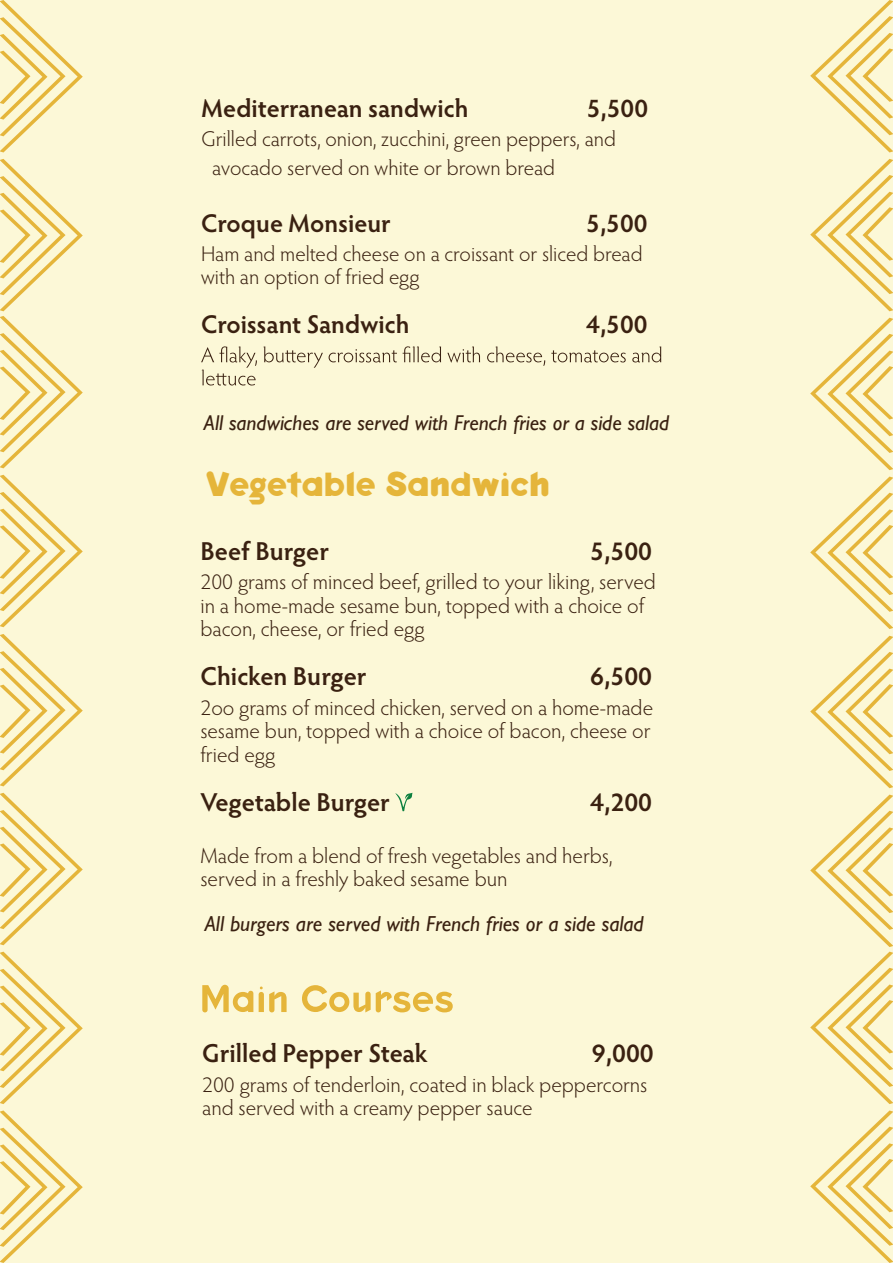
<style>
.page{position:relative;width:893px;height:1263px;background:#fcf8d7}
.page>*{position:absolute;margin:0;border:0;box-sizing:border-box;transform-origin:0 0}
.t1{font:700 35.25px "Keedy Sans OT";color:#e5b53a}
.t2{font:600 25.95px "Hypatia Sans Pro";color:#3a2111}
.t3{font:600 25.65px "Hypatia Sans Pro";color:#3a2111}
.t4{font:300 21.6px/23.4px "Hypatia Sans Pro";color:#3a2111}
.t5{font:italic 21.6px "Gill Sans";color:#3a2111}
.t6{font:300 21.45px/29.5px "Hypatia Sans Pro";color:#3a2111}
.t7{font:italic 21.45px "Gill Sans";color:#3a2111}
</style>
<div class="page">
<svg style="left:810px;top:476px;width:83px;height:153px"></svg>
<svg style="left:810px;top:318px;width:83px;height:152px"></svg>
<svg style="left:810px;top:636px;width:83px;height:152px"></svg>
<svg style="left:810px;top:1110px;width:83px;height:153px"></svg>
<svg style="left:810px;top:794px;width:83px;height:310px"></svg>
<svg style="left:810px;top:159px;width:83px;height:152px"></svg>
<svg style="left:810px;top:0;width:83px;height:152px"></svg>
<svg style="left:0;top:634px;width:83px;height:152px"></svg>
<svg style="left:0;top:793px;width:83px;height:152px"></svg>
<svg style="left:0;top:475px;width:83px;height:152px"></svg>
<svg style="left:0;top:0;width:83px;height:152px"></svg>
<svg style="left:0;top:159px;width:83px;height:309px"></svg>
<svg style="left:0;top:952px;width:83px;height:152px"></svg>
<svg style="left:0;top:1110px;width:83px;height:153px"></svg>
<svg style="left:201px;top:346px;width:460px;height:39px"></svg>
<svg style="left:395px;top:793px;width:17px;height:18px"></svg>
<svg style="left:202px;top:985px;width:251px;height:27px"></svg>
<p class="t3" style="left:202px;top:90px;width:268px">Mediterranean sandwich</p>
<p class="t3" style="left:587px;top:90px;width:63px">5,500</p>
<p class="t6" style="left:212px;top:123px;width:405px;text-indent:-11px">Grilled carrots, onion, zucchini, green peppers, and avocado served on white or brown bread</p>
<p class="t3" style="left:201px;top:205px;width:191px">Croque Monsieur</p>
<p class="t3" style="left:586px;top:205px;width:63px">5,500</p>
<p class="t6" style="left:201px;top:242px;width:443px;line-height:23.1px">Ham and melted cheese on a croissant or sliced bread with an option of fried egg</p>
<p class="t3" style="left:201px;top:306px;width:210px">Croissant Sandwich</p>
<p class="t3" style="left:586px;top:306px;width:63px">4,500</p>
<p class="t7" style="left:204px;top:410px;width:467px">All sandwiches are served with French fries or a side salad</p>
<h1 class="t1" style="left:206px;top:463px;width:345px">Vegetable Sandwich</h1>
<p class="t2" style="left:200px;top:533px;width:130px">Beef Burger</p>
<p class="t2" style="left:590px;top:533px;width:63px">5,500</p>
<p class="t4" style="left:200px;top:570px;width:457px">200 grams of minced beef, grilled to your liking, served in a home-made sesame bun, topped with a choice of bacon, cheese, or fried egg</p>
<p class="t2" style="left:200px;top:658px;width:168px">Chicken Burger</p>
<p class="t2" style="left:590px;top:658px;width:63px">6,500</p>
<p class="t4" style="left:200px;top:695px;width:454px;text-align:justify">2oo grams of minced chicken, served on a home-made sesame bun, topped with a choice of bacon, cheese or fried egg</p>
<p class="t2" style="left:200px;top:784px;width:191px">Vegetable Burger</p>
<p class="t2" style="left:590px;top:784px;width:63px">4,200</p>
<p class="t4" style="left:200px;top:843px;width:413px">Made from a blend of fresh vegetables and herbs, served in a freshly baked sesame bun</p>
<p class="t5" style="left:205px;top:911px;width:440px">All burgers are served with French fries or a side salad</p>
<p class="t2" style="left:202px;top:1035px;width:227px">Grilled Pepper Steak</p>
<p class="t2" style="left:592px;top:1035px;width:63px">9,000</p>
<p class="t4" style="left:202px;top:1072px;width:447px">200 grams of tenderloin, coated in black peppercorns and served with a creamy pepper sauce</p>
</div>
